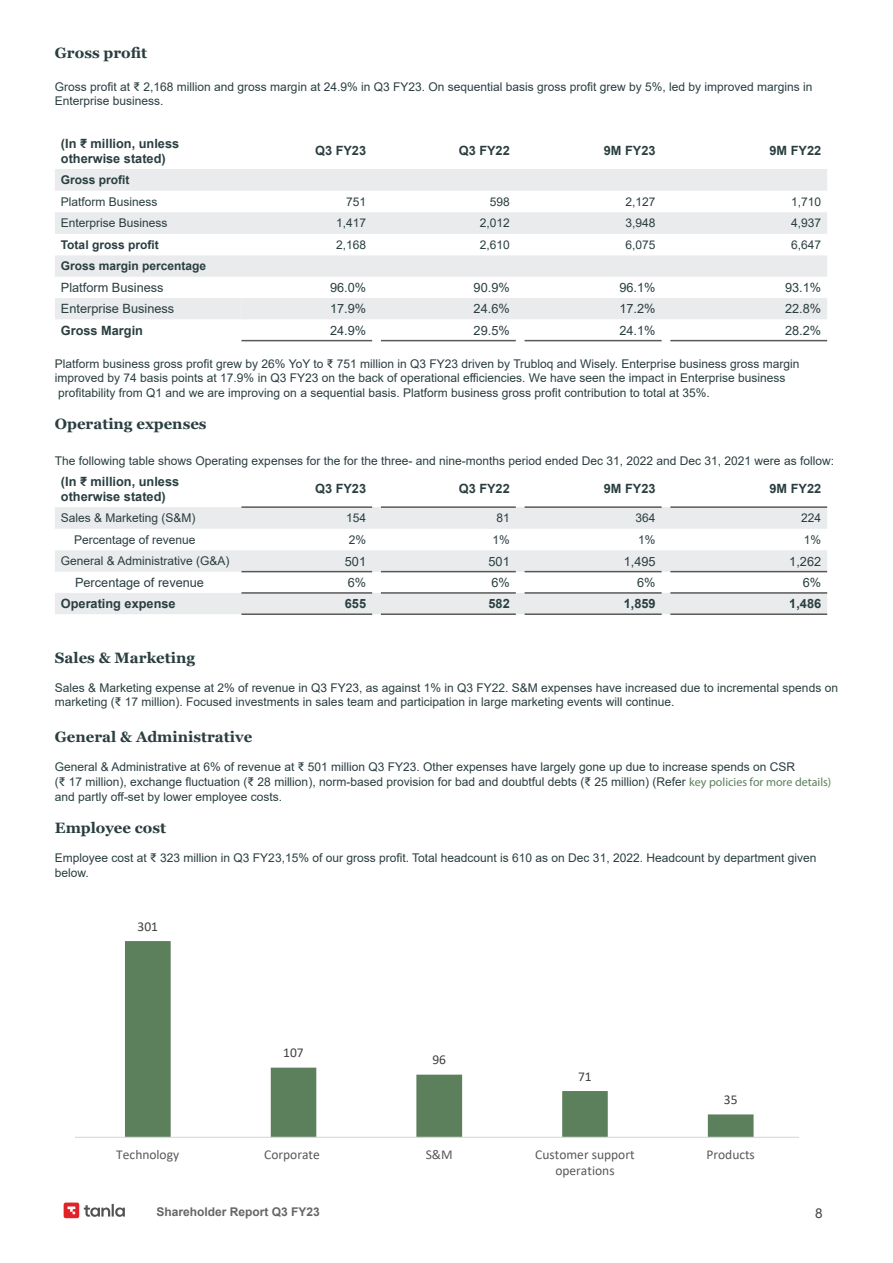
<style>
.page{position:relative;width:893px;height:1263px;background:#fff}
.page>*{position:absolute;margin:0;border:0;box-sizing:border-box;transform-origin:0 0}
.t1{font:700 15px "Georgia";color:#2a3e40}
.t2{font:13.5px/16.5px "Calibri";color:#595959;text-align:center}
.t3{font:13.5px "Calibri";color:#404040}
.t4{font:13.5px "Arial";color:#434343}
.t5{font:700 12.75px/15.3px "Arial";color:#2a3e40}
.t6{font:12.75px "Arial";color:#2a3e40}
.t7{font:12px/14.4px "Arial";color:#2a3e40}
.t8{font:700 12px "Arial";color:#2a3e40}
.t9{font:700 12px "Arial";color:#666}
.s1{font-family:"Myriad Pro";color:#5c7f5c}
</style>
<div class="page">
<div style="left:55px;top:169px;width:772px;height:22px;background:#e9ebec"></div>
<svg style="left:55px;top:212px;width:772px;height:107px;fill:#e9ebec"></svg>
<hr style="left:241px;top:340px;width:131px;height:1px;background:#595959">
<hr style="left:381px;top:340px;width:135px;height:1px;background:#595959">
<hr style="left:525px;top:340px;width:137px;height:1px;background:#595959">
<hr style="left:670px;top:340px;width:157px;height:1px;background:#595959">
<svg style="left:55px;top:507px;width:772px;height:107px;fill:#e9ebec"></svg>
<hr style="left:241px;top:571px;width:131px;height:1px;background:#595959">
<hr style="left:241px;top:592px;width:131px;height:2px;background:#595959">
<hr style="left:241px;top:613px;width:131px;height:2px;background:#595959">
<hr style="left:381px;top:571px;width:135px;height:1px;background:#595959">
<hr style="left:525px;top:571px;width:137px;height:1px;background:#595959">
<hr style="left:670px;top:571px;width:157px;height:1px;background:#595959">
<hr style="left:381px;top:592px;width:135px;height:2px;background:#595959">
<hr style="left:525px;top:592px;width:137px;height:2px;background:#595959">
<hr style="left:670px;top:592px;width:157px;height:2px;background:#595959">
<hr style="left:381px;top:613px;width:135px;height:2px;background:#595959">
<hr style="left:525px;top:613px;width:137px;height:2px;background:#595959">
<hr style="left:670px;top:613px;width:157px;height:2px;background:#595959">
<hr style="left:241px;top:506px;width:131px;height:2px;background:#595959">
<hr style="left:381px;top:506px;width:135px;height:2px;background:#595959">
<hr style="left:525px;top:506px;width:137px;height:2px;background:#595959">
<hr style="left:670px;top:506px;width:157px;height:2px;background:#595959">
<svg style="left:125px;top:941px;width:629px;height:196px"></svg>
<hr style="left:75px;top:1137px;width:723px;height:1px;background:#d9d9d9">
<svg style="left:64px;top:1202px;width:61px;height:16px"></svg>
<p class="t1" style="left:55px;top:44px;width:94px">Gross profit</p>
<p class="t7" style="left:55px;top:79px;width:759px">Gross profit at ₹ 2,168 million and gross margin at 24.9% in Q3 FY23. On sequential basis gross profit grew by 5%, led by improved margins in<br>Enterprise business.</p>
<p class="t5" style="left:61px;top:136px;width:120px">(In ₹ million, unless otherwise stated)</p>
<p class="t5" style="left:315px;top:143px;width:53px">Q3 FY23</p>
<p class="t5" style="left:459px;top:143px;width:53px">Q3 FY22</p>
<p class="t5" style="left:604px;top:143px;width:53px">9M FY23</p>
<p class="t5" style="left:769px;top:143px;width:53px">9M FY22</p>
<p class="t8" style="left:61px;top:172px;width:70px">Gross profit</p>
<p class="t7" style="left:61px;top:194px;width:98px">Platform Business</p>
<p class="t7" style="left:346px;top:194px;width:22px">751</p>
<p class="t7" style="left:490px;top:194px;width:22px">598</p>
<p class="t7" style="left:626px;top:194px;width:32px">2,127</p>
<p class="t7" style="left:791px;top:194px;width:32px">1,710</p>
<p class="t7" style="left:61px;top:216px;width:108px">Enterprise Business</p>
<p class="t7" style="left:336px;top:216px;width:32px">1,417</p>
<p class="t7" style="left:480px;top:216px;width:32px">2,012</p>
<p class="t7" style="left:626px;top:216px;width:32px">3,948</p>
<p class="t7" style="left:791px;top:216px;width:32px">4,937</p>
<p class="t8" style="left:61px;top:236px;width:99px">Total gross profit</p>
<p class="t7" style="left:336px;top:237px;width:32px">2,168</p>
<p class="t7" style="left:480px;top:237px;width:32px">2,610</p>
<p class="t7" style="left:626px;top:237px;width:32px">6,075</p>
<p class="t7" style="left:791px;top:237px;width:32px">6,647</p>
<p class="t8" style="left:61px;top:258px;width:147px">Gross margin percentage</p>
<p class="t6" style="left:61px;top:279px;width:104px">Platform Business</p>
<p class="t6" style="left:330px;top:279px;width:38px">96.0%</p>
<p class="t6" style="left:474px;top:279px;width:38px">90.9%</p>
<p class="t6" style="left:619px;top:279px;width:38px">96.1%</p>
<p class="t6" style="left:785px;top:279px;width:38px">93.1%</p>
<p class="t6" style="left:61px;top:300px;width:115px">Enterprise Business</p>
<p class="t6" style="left:330px;top:300px;width:38px">17.9%</p>
<p class="t6" style="left:474px;top:300px;width:38px">24.6%</p>
<p class="t6" style="left:619px;top:300px;width:38px">17.2%</p>
<p class="t6" style="left:785px;top:300px;width:38px">22.8%</p>
<p class="t5" style="left:61px;top:323px;width:84px">Gross Margin</p>
<p class="t6" style="left:330px;top:321px;width:38px">24.9%</p>
<p class="t6" style="left:474px;top:321px;width:38px">29.5%</p>
<p class="t6" style="left:619px;top:321px;width:38px">24.1%</p>
<p class="t6" style="left:785px;top:321px;width:38px">28.2%</p>
<p class="t7" style="left:55px;top:356px;width:746px">Platform business gross profit grew by 26% YoY to ₹ 751 million in Q3 FY23 driven by Trubloq and Wisely. Enterprise business gross margin improved by 74 basis points at 17.9% in Q3 FY23 on the back of operational efficiencies. We have seen the impact in Enterprise business profitability from Q1 and we are improving on a sequential basis. Platform business gross profit contribution to total at 35%.</p>
<p class="t1" style="left:55px;top:414px;width:153px">Operating expenses</p>
<p class="t7" style="left:55px;top:453px;width:781px">The following table shows Operating expenses for the for the three- and nine-months period ended Dec 31, 2022 and Dec 31, 2021 were as follow:</p>
<p class="t5" style="left:61px;top:474px;width:120px">(In ₹ million, unless otherwise stated)</p>
<p class="t5" style="left:315px;top:481px;width:53px">Q3 FY23</p>
<p class="t5" style="left:459px;top:481px;width:53px">Q3 FY22</p>
<p class="t5" style="left:604px;top:481px;width:53px">9M FY23</p>
<p class="t5" style="left:769px;top:481px;width:53px">9M FY22</p>
<p class="t7" style="left:61px;top:511px;width:136px">Sales &amp; Marketing (S&amp;M)</p>
<p class="t7" style="left:346px;top:511px;width:22px">154</p>
<p class="t7" style="left:496px;top:511px;width:15px">81</p>
<p class="t7" style="left:636px;top:511px;width:22px">364</p>
<p class="t7" style="left:801px;top:511px;width:22px">224</p>
<p class="t7" style="left:74px;top:532px;width:123px">Percentage of revenue</p>
<p class="t7" style="left:349px;top:532px;width:19px">2%</p>
<p class="t7" style="left:492px;top:532px;width:19px">1%</p>
<p class="t7" style="left:638px;top:532px;width:19px">1%</p>
<p class="t7" style="left:804px;top:532px;width:19px">1%</p>
<p class="t7" style="left:61px;top:554px;width:170px">General &amp; Administrative (G&amp;A)</p>
<p class="t6" style="left:345px;top:552px;width:23px">501</p>
<p class="t6" style="left:488px;top:552px;width:23px">501</p>
<p class="t6" style="left:624px;top:552px;width:33px">1,495</p>
<p class="t6" style="left:789px;top:552px;width:33px">1,262</p>
<p class="t6" style="left:75px;top:574px;width:130px">Percentage of revenue</p>
<p class="t6" style="left:348px;top:574px;width:20px">6%</p>
<p class="t6" style="left:491px;top:574px;width:20px">6%</p>
<p class="t6" style="left:637px;top:574px;width:20px">6%</p>
<p class="t6" style="left:803px;top:574px;width:20px">6%</p>
<p class="t5" style="left:61px;top:596px;width:116px">Operating expense</p>
<p class="t5" style="left:345px;top:596px;width:23px">655</p>
<p class="t5" style="left:488px;top:596px;width:23px">582</p>
<p class="t5" style="left:624px;top:596px;width:33px">1,859</p>
<p class="t5" style="left:789px;top:596px;width:33px">1,486</p>
<p class="t1" style="left:55px;top:648px;width:142px">Sales &amp; Marketing</p>
<p class="t7" style="left:55px;top:680px;width:785px">Sales &amp; Marketing expense at 2% of revenue in Q3 FY23, as against 1% in Q3 FY22. S&amp;M expenses have increased due to incremental spends on marketing (₹ 17 million). Focused investments in sales team and participation in large marketing events will continue.</p>
<p class="t1" style="left:55px;top:727px;width:199px">General &amp; Administrative</p>
<p class="t7" style="left:55px;top:759px;width:778px;line-height:15px">General &amp; Administrative at 6% of revenue at ₹ 501 million Q3 FY23. Other expenses have largely gone up due to increase spends on CSR<br>(₹ 17 million), exchange fluctuation (₹ 28 million), norm-based provision for bad and doubtful debts (₹ 25 million) (Refer <span class="s1">key policies for more details) </span>and partly off-set by lower employee costs.</p>
<p class="t1" style="left:55px;top:818px;width:113px">Employee cost</p>
<p class="t7" style="left:55px;top:851px;width:763px">Employee cost at ₹ 323 million in Q3 FY23,15% of our gross profit. Total headcount is 610 as on Dec 31, 2022. Headcount by department given below.</p>
<p class="t3" style="left:137px;top:917px;width:22px">301</p>
<p class="t3" style="left:283px;top:1043px;width:22px">107</p>
<p class="t3" style="left:432px;top:1050px;width:15px">96</p>
<p class="t3" style="left:578px;top:1067px;width:15px">71</p>
<p class="t3" style="left:724px;top:1090px;width:15px">35</p>
<p class="t2" style="left:116px;top:1145px;width:64px">Technology</p>
<p class="t2" style="left:264px;top:1145px;width:57px">Corporate</p>
<p class="t2" style="left:426px;top:1145px;width:29px">S&amp;M</p>
<p class="t2" style="left:535px;top:1145px;width:101px">Customer support operations</p>
<p class="t2" style="left:706px;top:1145px;width:50px">Products</p>
<p class="t9" style="left:156px;top:1203px;width:165px">Shareholder Report Q3 FY23</p>
<p class="t4" style="left:815px;top:1204px;width:9px">8</p>
</div>
